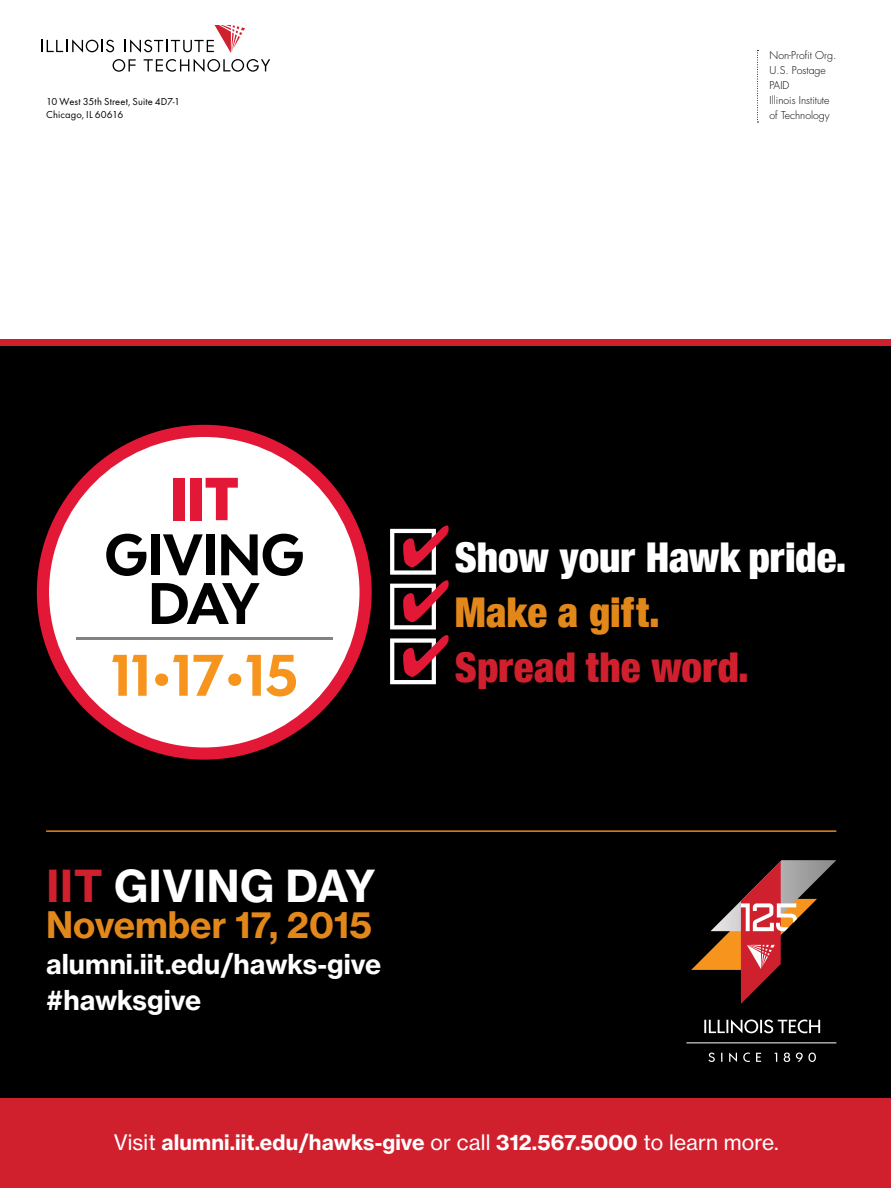
<style>
.page{position:relative;width:891px;height:1188px;background:#fff}
.page>*{position:absolute;margin:0;border:0;box-sizing:border-box;transform-origin:0 0}
.t1{font:43.5px "N Haas Grotesk TX Pro 75 Bd";letter-spacing:.015em;color:#fff}
.t2{font:900 condensed 41.1px "Helvetica Neue";color:#fff}
.t3{font:900 condensed 41.1px "Helvetica Neue";letter-spacing:.01em;color:#d0202e}
.t4{font:900 condensed 41.1px "Helvetica Neue";letter-spacing:.005em;color:#e2881b}
.t5{font:36px "N Haas Grotesk TX Pro 75 Bd";color:#e2881b}
.t6{font:27px/36px "N Haas Grotesk TX Pro 75 Bd";color:#fff}
.t7{font:21px "N Haas Grotesk TX Pro 75 Bd";letter-spacing:.005em;color:#fff}
.t8{font:300 10.5px/15px "Futura";color:#000}
.t9{font:10.5px/13.5px "Futura";letter-spacing:.015em;color:#000}
.s1{color:#d0202e}
.s2{font-family:"N Haas Grotesk TX Pro 55 Rg"}
</style>
<div class="page">
<svg style="left:42px;top:39px;width:72px;height:14px"></svg>
<svg style="left:144px;top:59px;width:126px;height:13px"></svg>
<svg style="left:113px;top:59px;width:23px;height:13px"></svg>
<svg style="left:124px;top:26px;width:121px;height:27px"></svg>
<svg style="left:757px;top:50px;width:1px;height:73px"></svg>
<div style="left:0;top:346px;width:891px;height:752px;background:#000"></div>
<div style="left:0;top:339px;width:891px;height:6px;background:#d0202e"></div>
<div style="left:0;top:1098px;width:891px;height:90px;background:#d0202e"></div>
<svg style="left:691px;top:860px;width:145px;height:144px"></svg>
<svg style="left:704px;top:1020px;width:116px;height:13px"></svg>
<hr style="left:686px;top:1043px;width:150px;height:1px;background:#fff">
<svg style="left:708px;top:1053px;width:108px;height:9px"></svg>
<svg style="left:390px;top:525px;width:59px;height:104px"></svg>
<svg style="left:390px;top:635px;width:59px;height:49px"></svg>
<svg style="left:37px;top:425px;width:335px;height:335px;fill:#fff"></svg>
<svg style="left:106px;top:534px;width:40px;height:42px"></svg>
<div style="left:151px;top:534px;width:8px;height:41px;background:#000"></div>
<svg style="left:163px;top:534px;width:40px;height:41px"></svg>
<div style="left:206px;top:534px;width:9px;height:41px;background:#000"></div>
<svg style="left:221px;top:534px;width:82px;height:42px"></svg>
<svg style="left:152px;top:583px;width:108px;height:41px"></svg>
<hr style="left:76px;top:638px;width:257px;height:2px;background:#808285">
<svg style="left:112px;top:655px;width:35px;height:41px"></svg>
<div style="left:155px;top:674px;width:13px;height:12px;background:#f7941e;border-radius:50%"></div>
<svg style="left:173px;top:655px;width:15px;height:41px"></svg>
<svg style="left:194px;top:655px;width:30px;height:41px"></svg>
<div style="left:228px;top:674px;width:13px;height:12px;background:#f7941e;border-radius:50%"></div>
<svg style="left:246px;top:655px;width:50px;height:41px;background:#fac88c"></svg>
<div style="left:173px;top:478px;width:12px;height:42px;background:#e31837"></div>
<div style="left:190px;top:478px;width:12px;height:42px;background:#e31837"></div>
<svg style="left:206px;top:478px;width:32px;height:42px"></svg>
<hr style="left:46px;top:830px;width:790px;height:2px;background:#e2881b">
<p class="t9" style="left:46px;top:95px;width:136px">10 West 35th Street, Suite 4D7-1<br>Chicago, IL 60616</p>
<p class="t8" style="left:769px;top:48px;width:68px">Non-Profit Org.<br>U.S. Postage<br>PAID<br>Illinois Institute of Technology</p>
<h1 class="t1" style="left:46px;top:858px;width:331px"><span class="s1">IIT</span> GIVING DAY</h1>
<h3 class="t5" style="left:46px;top:902px;width:328px">November 17, 2015</h3>
<p class="t6" style="left:46px;top:946px;width:337px">alumni.iit.edu/hawks-give #hawksgive</p>
<h2 class="t2" style="left:455px;top:524px;width:393px">Show your Hawk pride.</h2>
<h2 class="t4" style="left:455px;top:579px;width:207px">Make a gift.</h2>
<h2 class="t3" style="left:455px;top:634px;width:296px">Spread the word.</h2>
<p class="t7" style="left:114px;top:1129px;width:667px"><span class="s2">Visit</span> alumni.iit.edu/hawks-give <span class="s2">or call</span> 312.567.5000 <span class="s2">to learn more.</span></p>
</div>
